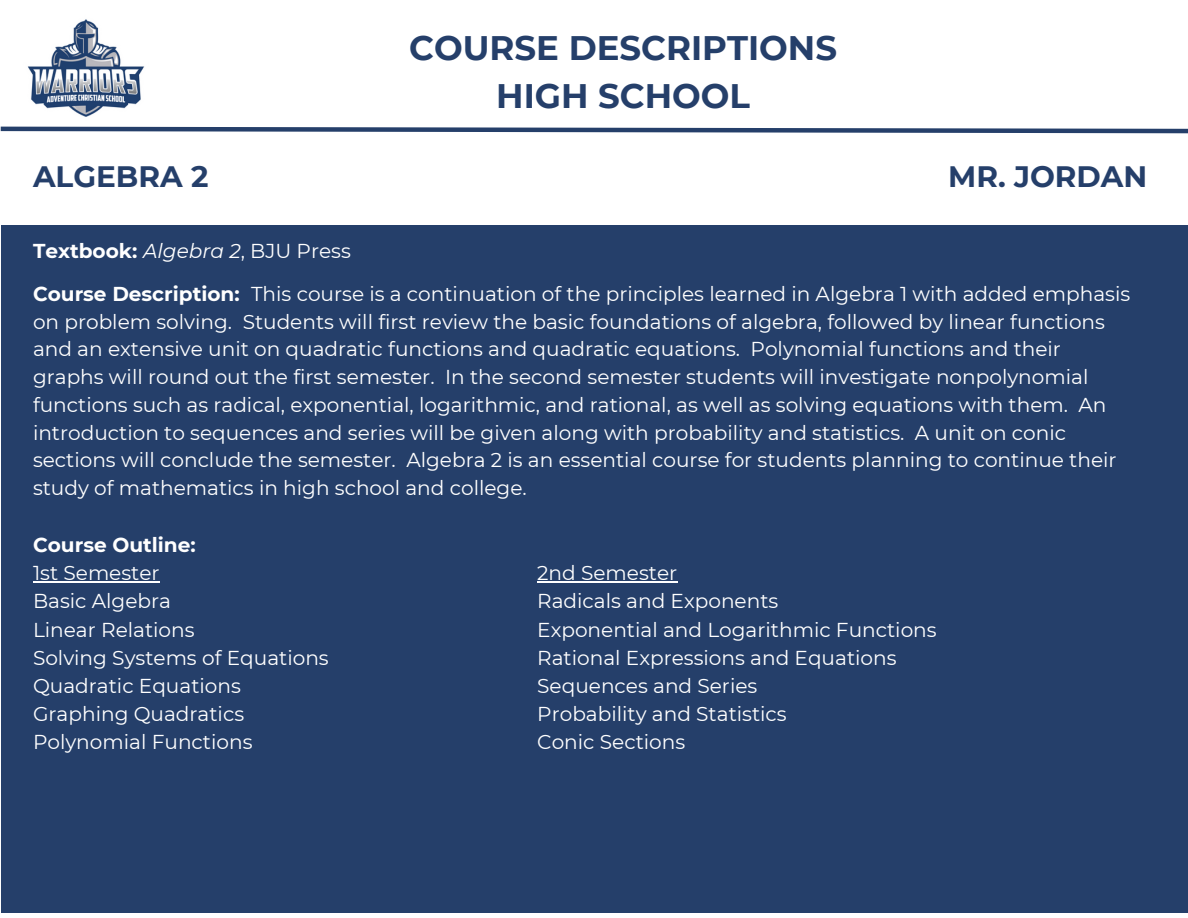
<style>
.page{position:relative;width:1188px;height:918px;background:#fff}
.page>*{position:absolute;margin:0;border:0;box-sizing:border-box;transform-origin:0 0}
.t1{font:700 34.05px/47.2px "Montserrat";color:#253f6a;text-align:center}
.t2{font:700 29.55px "Montserrat";color:#253f6a}
.t3{font:20.1px/27.8px "Montserrat";color:#fff}
.t4{font:700 20.1px "Montserrat";color:#fff}
.s1{font-weight:400;font-style:italic}
.s2{font-weight:400}
.s3{font-weight:700}
</style>
<div class="page">
<div style="left:1px;top:226px;width:1187px;height:687px;background:#253f6a"></div>
<img style="left:27px;top:19px;width:118px;height:98px">
<svg style="left:0;top:126px;width:1188px;height:8px"></svg>
<hr style="left:537px;top:581px;width:140px;height:2px;background:#fff">
<hr style="left:33px;top:581px;width:127px;height:2px;background:#fff">
<h1 class="t1" style="left:409px;top:24px;width:429px">COURSE DESCRIPTIONS<br>HIGH SCHOOL</h1>
<p class="t1" style="left:455px;top:54px;width:330px">CURRICULUM LIST</p>
<p class="t2" style="left:33px;top:159px;width:177px">ALGEBRA 2</p>
<p class="t2" style="left:948px;top:159px;width:201px">MR. JORDAN</p>
<p class="t4" style="left:33px;top:239px;width:319px">Textbook: <span class="s1">Algebra 2</span><span class="s2">, BJU Press</span></p>
<h3 class="t3" style="left:33px;top:280px;width:1099px"><span class="s3">Course Description:</span> This course is a continuation of the principles learned in Algebra 1 with added emphasis on problem solving. Students will first review the basic foundations of algebra, followed by linear functions and an extensive unit on quadratic functions and quadratic equations. Polynomial functions and their graphs will round out the first semester. In the second semester students will investigate nonpolynomial functions such as radical, exponential, logarithmic, and rational, as well as solving equations with them. An introduction to sequences and series will be given along with probability and statistics. A unit on conic sections will conclude the semester. Algebra 2 is an essential course for students planning to continue their study of mathematics in high school and college.</h3>
<p class="t4" style="left:33px;top:533px;width:164px">Course Outline:</p>
<p class="t3" style="left:33px;top:559px;width:128px">1st Semester</p>
<p class="t3" style="left:33px;top:587px;width:140px">Basic Algebra</p>
<p class="t3" style="left:33px;top:615px;width:163px">Linear Relations</p>
<p class="t3" style="left:33px;top:644px;width:297px">Solving Systems of Equations</p>
<p class="t3" style="left:33px;top:672px;width:209px">Quadratic Equations</p>
<p class="t3" style="left:33px;top:700px;width:213px">Graphing Quadratics</p>
<p class="t3" style="left:33px;top:728px;width:221px">Polynomial Functions</p>
<h2 class="t3" style="left:537px;top:559px;width:142px">2nd Semester</h2>
<h2 class="t3" style="left:537px;top:587px;width:243px">Radicals and Exponents</h2>
<p class="t3" style="left:537px;top:615px;width:401px">Exponential and Logarithmic Functions</p>
<p class="t3" style="left:537px;top:644px;width:361px">Rational Expressions and Equations</p>
<p class="t3" style="left:537px;top:672px;width:222px">Sequences and Series</p>
<p class="t3" style="left:537px;top:700px;width:251px">Probability and Statistics</p>
<p class="t3" style="left:537px;top:728px;width:150px">Conic Sections</p>
</div>
